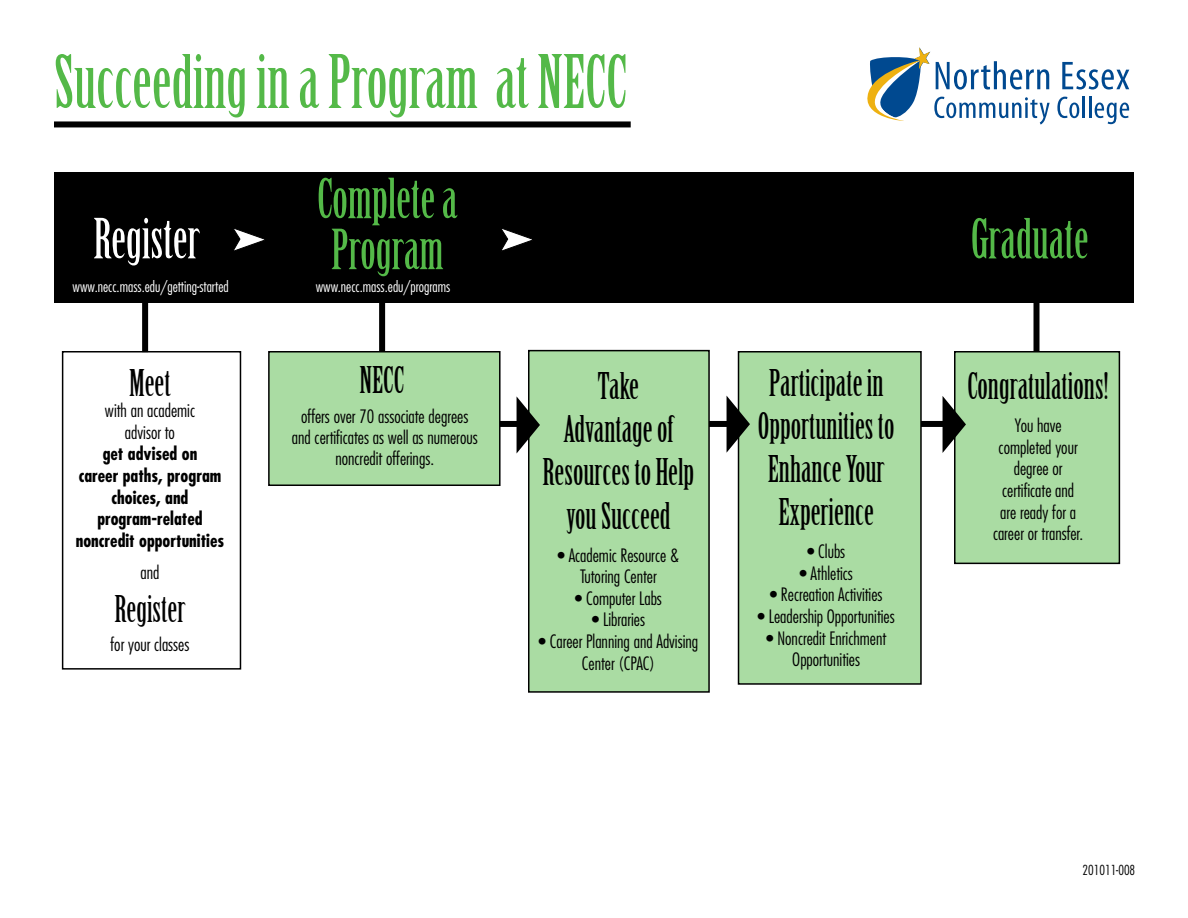
<style>
.page{position:relative;width:1188px;height:918px;background:#fff}
.page>*{position:absolute;margin:0;border:0;box-sizing:border-box;transform-origin:0 0}
.t1{font:72px "Birch Std";color:#54b948}
.t2{font:54px/51px "Birch Std";color:#54b948}
.t3{font:54px "Birch Std";color:#fff}
.t4{font:36px/43.2px "Birch Std";color:#000;text-align:center}
.t5{font:300 condensed 18px/21.6px "Futura";color:#000;text-align:center}
.t6{font:700 condensed 18px/21.6px "Futura";color:#000;text-align:center}
.t7{font:300 condensed 15px "Futura";color:#fff}
.t8{font:300 condensed 13.5px "Futura";color:#000}
</style>
<div class="page">
<div style="left:297px;top:421px;width:744px;height:6px;background:#000"></div>
<div style="left:379px;top:294px;width:6px;height:58px;background:#000"></div>
<div style="left:269px;top:352px;width:231px;height:133px;background:#aadca3"></div>
<div style="left:268px;top:351px;width:233px;height:135px;border:2px solid #000"></div>
<svg style="left:1062px;top:62px;width:67px;height:28px"></svg>
<svg style="left:867px;top:47px;width:183px;height:78px"></svg>
<svg style="left:1057px;top:97px;width:22px;height:21px"></svg>
<hr style="left:1083px;top:96px;width:2px;height:22px;background:#004990">
<hr style="left:1089px;top:96px;width:2px;height:22px;background:#004990">
<svg style="left:1095px;top:103px;width:34px;height:21px"></svg>
<div style="left:739px;top:352px;width:182px;height:332px;background:#aadca3"></div>
<div style="left:738px;top:351px;width:184px;height:334px;border:2px solid #000"></div>
<div style="left:54px;top:121px;width:577px;height:6px;background:#000"></div>
<div style="left:529px;top:351px;width:180px;height:341px;background:#aadca3"></div>
<div style="left:528px;top:350px;width:182px;height:343px;border:2px solid #000"></div>
<div style="left:62px;top:351px;width:179px;height:319px;border:2px solid #000"></div>
<div style="left:54px;top:172px;width:1080px;height:131px;background:#000"></div>
<svg style="left:233px;top:228px;width:32px;height:23px"></svg>
<svg style="left:502px;top:229px;width:31px;height:22px"></svg>
<div style="left:955px;top:352px;width:164px;height:211px;background:#aadca3"></div>
<div style="left:954px;top:351px;width:166px;height:213px;border:2px solid #000"></div>
<div style="left:142px;top:294px;width:6px;height:58px;background:#000"></div>
<div style="left:1034px;top:293px;width:6px;height:58px;background:#000"></div>
<svg style="left:517px;top:396px;width:23px;height:58px"></svg>
<svg style="left:727px;top:396px;width:23px;height:57px"></svg>
<svg style="left:943px;top:396px;width:23px;height:57px"></svg>
<h1 class="t1" style="left:54px;top:41px;width:575px">Succeeding in a Program at NECC</h1>
<h2 class="t3" style="left:93px;top:208px;width:108px">Register</h2>
<h2 class="t2" style="left:317px;top:174px;width:142px">Complete a<br>Program</h2>
<p class="t7" style="left:73px;top:277px;width:158px">www.necc.mass.edu/getting-started</p>
<p class="t7" style="left:316px;top:277px;width:136px">www.necc.mass.edu/programs</p>
<h3 class="t4" style="left:129px;top:362px;width:43px">Meet</h3>
<p class="t5" style="left:105px;top:400px;width:92px">with an academic advisor to</p>
<p class="t6" style="left:76px;top:443px;width:150px">get advised on<br>career paths, program choices, and program-related noncredit opportunities</p>
<p class="t5" style="left:141px;top:562px;width:20px">and</p>
<h3 class="t4" style="left:115px;top:589px;width:72px">Register</h3>
<p class="t5" style="left:111px;top:633px;width:80px">for your classes</p>
<h3 class="t4" style="left:359px;top:359px;width:46px">NECC</h3>
<p class="t5" style="left:292px;top:405px;width:187px;line-height:21px">offers over 70 associate degrees and certificates as well as numerous noncredit offerings.</p>
<h3 class="t4" style="left:543px;top:365px;width:153px">Take<br>Advantage of<br>Resources to Help you Succeed</h3>
<p class="t5" style="left:557px;top:544px;width:123px">• Academic Resource &amp;<br>Tutoring Center</p>
<p class="t5" style="left:575px;top:587px;width:89px">• Computer Labs</p>
<p class="t5" style="left:592px;top:609px;width:55px">• Libraries</p>
<p class="t5" style="left:539px;top:630px;width:161px">• Career Planning and Advising<br>Center (CPAC)</p>
<h3 class="t4" style="left:758px;top:362px;width:138px">Participate in<br>Opportunities to<br>Enhance Your<br>Experience</h3>
<p class="t5" style="left:807px;top:541px;width:40px">• Clubs</p>
<p class="t5" style="left:799px;top:562px;width:55px">• Athletics</p>
<p class="t5" style="left:770px;top:584px;width:114px">• Recreation Activities</p>
<p class="t5" style="left:758px;top:605px;width:139px">• Leadership Opportunities</p>
<p class="t5" style="left:766px;top:627px;width:122px">• Noncredit Enrichment<br>Opportunities</p>
<h2 class="t2" style="left:971px;top:215px;width:119px">Graduate</h2>
<h3 class="t4" style="left:967px;top:365px;width:143px">Congratulations!</h3>
<p class="t5" style="left:993px;top:415px;width:92px">You have completed your degree or certificate and are ready for a career or transfer.</p>
<p class="t8" style="left:1083px;top:861px;width:54px">201011-008</p>
</div>
